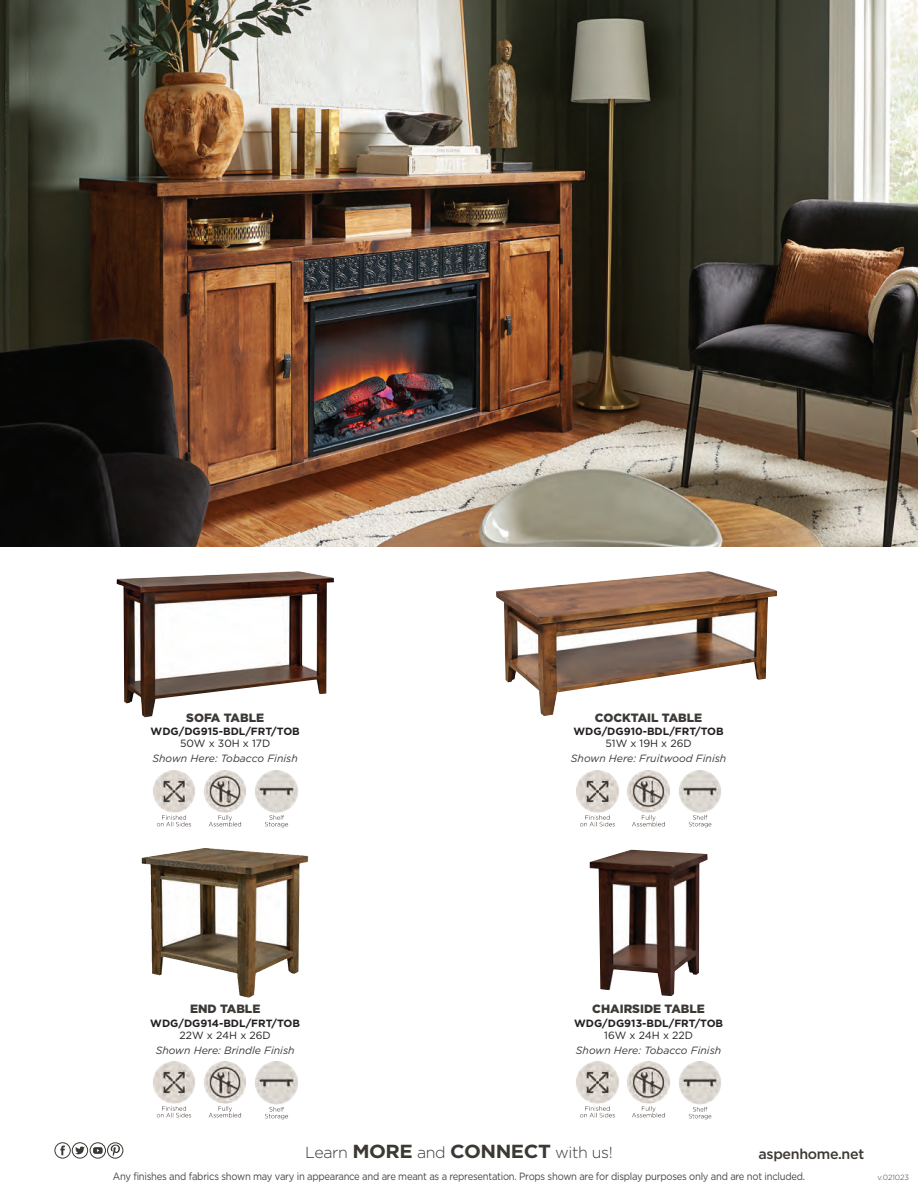
<style>
.page{position:relative;width:918px;height:1188px;background:#fff}
.page>*{position:absolute;margin:0;border:0;box-sizing:border-box;transform-origin:0 0}
.t1{font:300 15.9px "Gotham";letter-spacing:-.025em;color:#3c3935}
.t2{font:500 14.25px "Gotham";letter-spacing:-.025em;color:#3c3935}
.t3{font:900 12px "Gotham";color:#3c3935}
.t4{font:10.5px "Gotham";letter-spacing:-.025em;color:#494541;scale:.9 1}
.t5{font:italic 10.5px "Gotham";color:#3c3935}
.t6{font:700 10.5px "Gotham";color:#231f20}
.t7{font:10.5px "Gotham";color:#231f20}
.t8{font:300 7.5px "Gotham";color:#3c3935}
.s1{font-weight:700;font-size:18.9px}
</style>
<div class="page">
<img style="left:153px;top:770px;width:42px;height:57px">
<img style="left:204px;top:770px;width:42px;height:57px">
<img style="left:255px;top:771px;width:43px;height:57px">
<img style="left:576px;top:770px;width:43px;height:57px">
<img style="left:627px;top:770px;width:43px;height:57px">
<img style="left:679px;top:771px;width:42px;height:57px">
<img style="left:153px;top:1062px;width:42px;height:56px">
<img style="left:204px;top:1062px;width:42px;height:56px">
<img style="left:255px;top:1062px;width:43px;height:58px">
<img style="left:576px;top:1062px;width:43px;height:56px">
<img style="left:627px;top:1062px;width:43px;height:56px">
<img style="left:679px;top:1062px;width:42px;height:58px">
<img style="left:1px;top:0;width:917px;height:547px">
<img style="left:590px;top:850px;width:118px;height:146px">
<img style="left:142px;top:848px;width:166px;height:150px">
<img style="left:496px;top:571px;width:281px;height:145px">
<img style="left:116px;top:571px;width:218px;height:146px">
<div style="left:107px;top:1142px;width:16px;height:17px;border:1px solid #3c3935;border-radius:50%"></div>
<svg style="left:111px;top:1144px;width:9px;height:12px"></svg>
<div style="left:55px;top:1142px;width:16px;height:16px;border:1px solid #3c3935;border-radius:50%"></div>
<svg style="left:60px;top:1146px;width:5px;height:9px"></svg>
<div style="left:72px;top:1142px;width:16px;height:16px;border:1px solid #3c3935;border-radius:50%"></div>
<svg style="left:75px;top:1147px;width:10px;height:8px"></svg>
<div style="left:90px;top:1142px;width:16px;height:17px;border:1px solid #3c3935;border-radius:50%"></div>
<svg style="left:93px;top:1147px;width:10px;height:7px"></svg>
<img style="left:0;top:0;width:1px;height:547px">
<p class="t3" style="left:186px;top:710px;width:79px">SOFA TABLE</p>
<p class="t6" style="left:151px;top:725px;width:151px">WDG/DG915-BDL/FRT/TOB</p>
<p class="t7" style="left:180px;top:737px;width:92px">50W x 30H x 17D</p>
<p class="t5" style="left:152px;top:752px;width:147px">Shown Here: Tobacco Finish</p>
<p class="t3" style="left:595px;top:710px;width:109px">COCKTAIL TABLE</p>
<p class="t6" style="left:573px;top:725px;width:152px">WDG/DG910-BDL/FRT/TOB</p>
<p class="t7" style="left:606px;top:737px;width:88px">51W x 19H x 26D</p>
<p class="t5" style="left:571px;top:752px;width:157px">Shown Here: Fruitwood Finish</p>
<p class="t3" style="left:190px;top:1001px;width:72px">END TABLE</p>
<p class="t6" style="left:150px;top:1016px;width:151px">WDG/DG914-BDL/FRT/TOB</p>
<p class="t7" style="left:180px;top:1028px;width:93px">22W x 24H x 26D</p>
<p class="t5" style="left:156px;top:1043px;width:140px">Shown Here: Brindle Finish</p>
<p class="t3" style="left:592px;top:1001px;width:114px">CHAIRSIDE TABLE</p>
<p class="t6" style="left:574px;top:1016px;width:151px">WDG/DG913-BDL/FRT/TOB</p>
<p class="t7" style="left:604px;top:1028px;width:90px">16W x 24H x 22D</p>
<p class="t5" style="left:576px;top:1043px;width:147px">Shown Here: Tobacco Finish</p>
<h1 class="t1" style="left:305px;top:1142px;width:309px">Learn <span class="s1">MORE</span> and <span class="s1">CONNECT</span> with us!</h1>
<h2 class="t2" style="left:759px;top:1144px;width:107px">aspenhome.net</h2>
<p class="t4" style="left:113px;top:1170px;width:771px">Any finishes and fabrics shown may vary in appearance and are meant as a representation. Props shown are for display purposes only and are not included.</p>
<p class="t8" style="left:877px;top:1173px;width:33px">v.021023</p>
</div>
